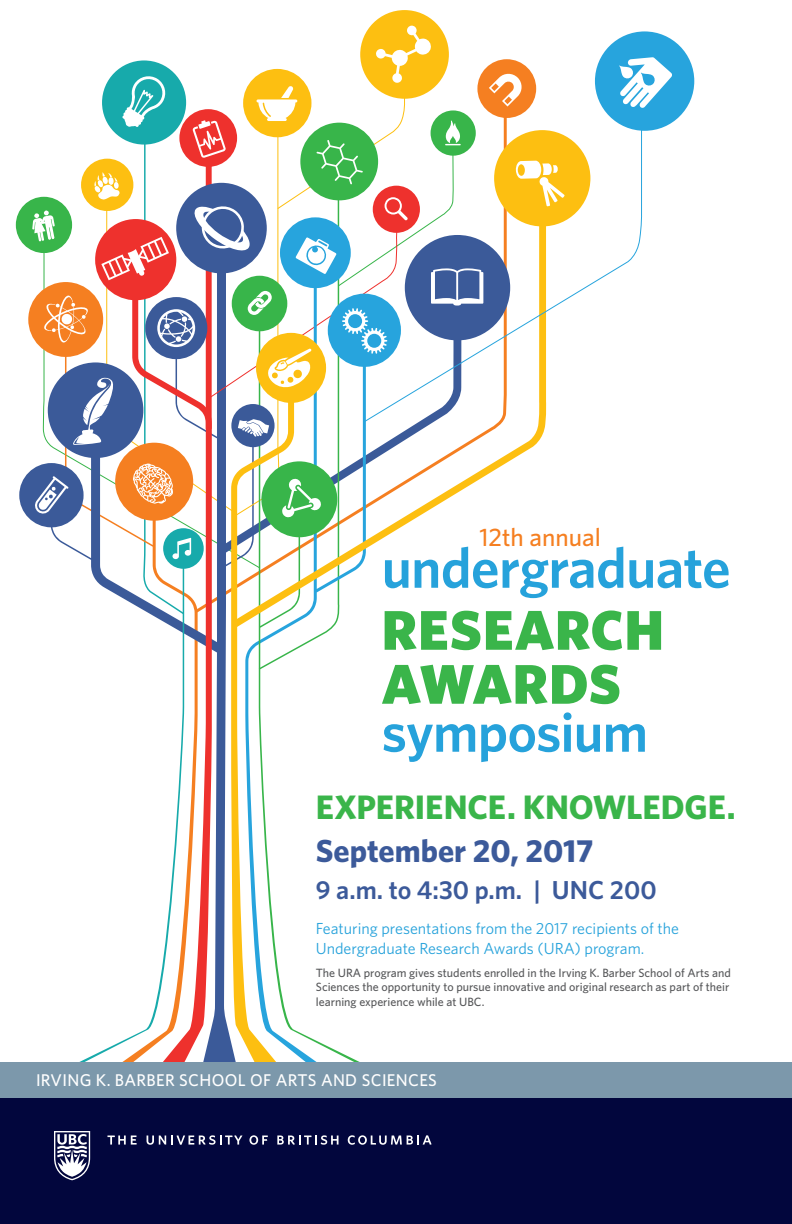
<style>
.page{position:relative;width:792px;height:1224px;background:#fff}
.page>*{position:absolute;margin:0;border:0;box-sizing:border-box;transform-origin:0 0}
.t1{font:600 57px "Whitney";letter-spacing:-.015em;color:#26a2db}
.t2{font:900 56px/54px "Whitney";letter-spacing:.01em;color:#3ab54a}
.t3{font:600 56px "Whitney";letter-spacing:-.015em;color:#26a2db}
.t4{font:700 34px "Whitney";letter-spacing:-.005em;color:#3ab54a}
.t5{font:700 32px "Whitney";color:#3c5a9a}
.t6{font:600 26px "Whitney";color:#3c5a9a}
.t7{font:500 25.3px "Whitney";color:#f57f21}
.t8{font:500 17px "Whitney";letter-spacing:.02em;color:#fff}
.t9{font:16px/19.2px "Whitney";color:#26a2db}
.t10{font:500 12px/14.4px "Whitney";color:#57585a}
</style>
<div class="page">
<svg style="left:19px;top:199px;width:212px;height:863px"></svg>
<svg style="left:40px;top:616px;width:55px;height:446px"></svg>
<svg style="left:95px;top:616px;width:117px;height:446px"></svg>
<svg style="left:231px;top:634px;width:95px;height:428px"></svg>
<div style="left:16px;top:197px;width:56px;height:56px;background:#38b54a;border-radius:50%"></div>
<div style="left:360px;top:10px;width:89px;height:89px;background:#fdbf11;border-radius:50%"></div>
<svg style="left:225px;top:423px;width:321px;height:211px"></svg>
<svg style="left:483px;top:123px;width:160px;height:300px"></svg>
<div style="left:595px;top:31px;width:99px;height:100px;background:#27a4dd;border-radius:50%"></div>
<div style="left:477px;top:59px;width:59px;height:59px;background:#f57f21;border-radius:50%"></div>
<svg style="left:619px;top:57px;width:53px;height:51px"></svg>
<svg style="left:489px;top:73px;width:33px;height:34px"></svg>
<svg style="left:516px;top:161px;width:49px;height:45px"></svg>
<svg style="left:32px;top:25px;width:451px;height:591px"></svg>
<div style="left:0;top:1062px;width:792px;height:36px;background:#7c98ab"></div>
<div style="left:0;top:1098px;width:792px;height:126px;background:#02063d"></div>
<svg style="left:107px;top:1136px;width:30px;height:9px"></svg>
<svg style="left:147px;top:1135px;width:96px;height:10px"></svg>
<svg style="left:249px;top:1135px;width:19px;height:10px"></svg>
<svg style="left:277px;top:1135px;width:62px;height:10px"></svg>
<svg style="left:348px;top:1135px;width:84px;height:10px"></svg>
<svg style="left:54px;top:1131px;width:36px;height:49px"></svg>
<h3 class="t7" style="left:480px;top:520px;width:123px">12th annual</h3>
<h1 class="t1" style="left:382px;top:530px;width:351px">undergraduate</h1>
<h2 class="t2" style="left:382px;top:602px;width:284px">RESEARCH<br>AWARDS</h2>
<h2 class="t3" style="left:382px;top:695px;width:268px">symposium</h2>
<h3 class="t4" style="left:316px;top:785px;width:421px">EXPERIENCE. KNOWLEDGE.</h3>
<h3 class="t5" style="left:316px;top:830px;width:279px">September 20, 2017</h3>
<h3 class="t6" style="left:316px;top:873px;width:342px">9 a.m. to 4:30 p.m. | UNC 200</h3>
<h3 class="t9" style="left:316px;top:919px;width:365px">Featuring presentations from the 2017 recipients of the<br>Undergraduate Research Awards (URA) program.</h3>
<p class="t10" style="left:316px;top:965px;width:417px">The URA program gives students enrolled in the Irving K. Barber School of Arts and<br>Sciences the opportunity to pursue innovative and original research as part of their learning experience while at UBC.</p>
<h3 class="t8" style="left:36px;top:1069px;width:403px">IRVING K. BARBER SCHOOL OF ARTS AND SCIENCES</h3>
</div>
